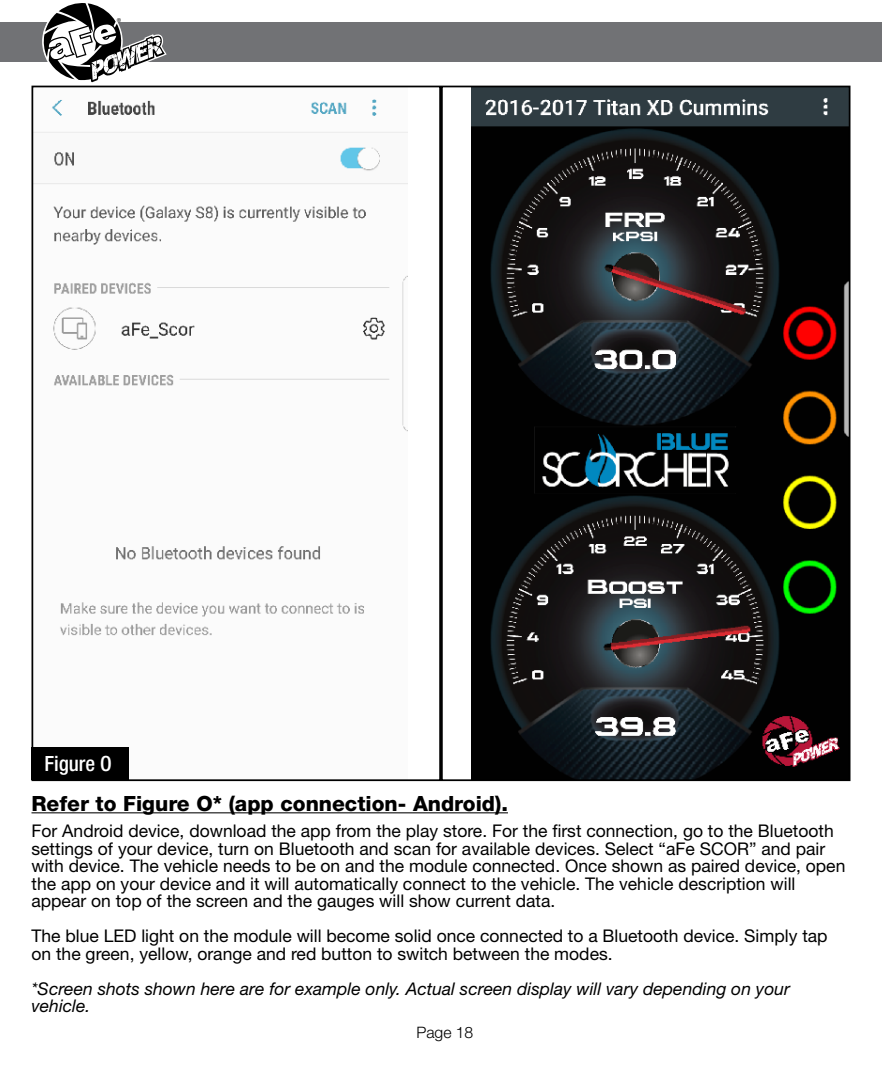
<style>
.page{position:relative;width:882px;height:1071px;background:#fff}
.page>*{position:absolute;margin:0;border:0;box-sizing:border-box;transform-origin:0 0}
.t1{font:800 21px "Helvetica Neue";color:#000}
.t2{font:500 condensed 21px "Helvetica Neue";color:#fff}
.t3{font:17.5px/17.5px "Helvetica Neue";color:#000}
.t4{font:italic 17.5px/17.5px "Helvetica Neue";color:#000}
.t5{font:300 15.75px "Helvetica Neue";color:#000}
.t6{font:8.75px "Myriad";color:#000}
</style>
<div class="page">
<hr style="left:32px;top:812px;width:476px;height:1px;background:#000">
<img style="left:35px;top:99px;width:373px;height:537px">
<div style="left:32px;top:86px;width:409px;height:695px;border:2px solid #000"></div>
<div style="left:32px;top:747px;width:97px;height:33px;background:#000"></div>
<img style="left:472px;top:89px;width:375px;height:689px">
<div style="left:441px;top:86px;width:409px;height:695px;border:2px solid #000"></div>
<div style="left:0;top:22px;width:882px;height:40px;background:#717275"></div>
<svg style="left:43px;top:3px;width:124px;height:80px"></svg>
<p class="t6" style="left:117px;top:16px;width:6px">®</p>
<p class="t2" style="left:44px;top:752px;width:69px">Figure O</p>
<p class="t1" style="left:32px;top:791px;width:478px">Refer to Figure O* (app connection- Android).</p>
<p class="t3" style="left:32px;top:822px;width:815px">For Android device, download the app from the play store. For the first connection, go to the Bluetooth settings of your device, turn on Bluetooth and scan for available devices. Select “aFe SCOR” and pair with device. The vehicle needs to be on and the module connected. Once shown as paired device, open the app on your device and it will automatically connect to the vehicle. The vehicle description will appear on top of the screen and the gauges will show current data.</p>
<p class="t3" style="left:32px;top:927px;width:798px">The blue LED light on the module will become solid once connected to a Bluetooth device. Simply tap on the green, yellow, orange and red button to switch between the modes.</p>
<p class="t4" style="left:32px;top:979px;width:760px">*Screen shots shown here are for example only. Actual screen display will vary depending on your vehicle.</p>
<p class="t5" style="left:416px;top:1023px;width:58px">Page 18</p>
</div>
